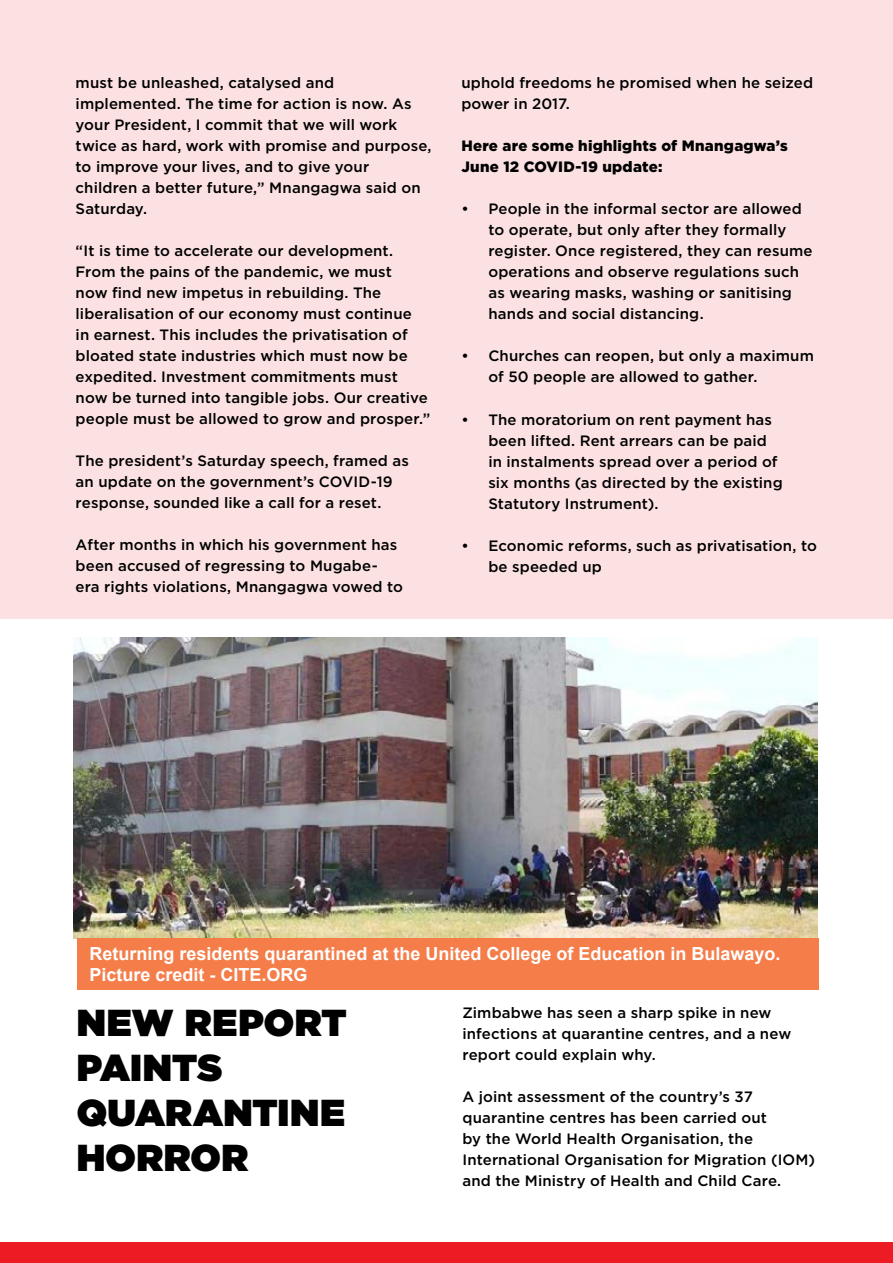
<style>
.page{position:relative;width:893px;height:1263px;background:#fff}
.page>*{position:absolute;margin:0;border:0;box-sizing:border-box;transform-origin:0 0}
.t1{font:900 37.5px/45px "Gotham";letter-spacing:.01em;color:#000}
.t2{font:700 18px/21.6px "Arial";color:#fff}
.t3{font:500 15px/21px "Gotham";letter-spacing:.01em;color:#000}
.t4{font:900 15px/21px "Gotham";letter-spacing:.015em;color:#000}
</style>
<div class="page">
<div style="left:0;top:0;width:893px;height:619px;background:#fce1e2"></div>
<img style="left:73px;top:638px;width:744px;height:300px">
<div style="left:77px;top:938px;width:741px;height:52px;background:#f47d4a"></div>
<div style="left:0;top:1242px;width:893px;height:21px;background:#ed1c24"></div>
<p class="t3" style="left:76px;top:72px;width:357px">must be unleashed, catalysed and implemented. The time for action is now. As your President, I commit that we will work twice as hard, work with promise and purpose, to improve your lives, and to give your children a better future,” Mnangagwa said on Saturday.</p>
<p class="t3" style="left:76px;top:240px;width:356px">“It is time to accelerate our development.<br>From the pains of the pandemic, we must<br>now find new impetus in rebuilding. The liberalisation of our economy must continue<br>in earnest. This includes the privatisation of bloated state industries which must now be expedited. Investment commitments must now be turned into tangible jobs. Our creative people must be allowed to grow and prosper.”</p>
<p class="t3" style="left:76px;top:450px;width:335px">The president’s Saturday speech, framed as an update on the government’s COVID-19 response, sounded like a call for a reset.</p>
<p class="t3" style="left:76px;top:534px;width:329px">After months in which his government has been accused of regressing to Mugabe&shy;era rights violations, Mnangagwa vowed to</p>
<p class="t3" style="left:461px;top:72px;width:353px">uphold freedoms he promised when he seized power in 2017.</p>
<p class="t4" style="left:461px;top:135px;width:328px">Here are some highlights of Mnangagwa’s<br>June 12 COVID-19 update:</p>
<p class="t3" style="left:488px;top:198px;width:326px;text-indent:-27px">• People in the informal sector are allowed to operate, but only after they formally register. Once registered, they can resume operations and observe regulations such as wearing masks, washing or sanitising hands and social distancing.</p>
<p class="t3" style="left:488px;top:345px;width:327px;text-indent:-27px">• Churches can reopen, but only a maximum of 50 people are allowed to gather.</p>
<p class="t3" style="left:488px;top:409px;width:296px;text-indent:-27px">• The moratorium on rent payment has been lifted. Rent arrears can be paid in instalments spread over a period of six months (as directed by the existing Statutory Instrument).</p>
<p class="t3" style="left:488px;top:535px;width:330px;text-indent:-27px">• Economic reforms, such as privatisation, to be speeded up</p>
<p class="t2" style="left:89px;top:943px;width:693px">Returning residents quarantined at the United College of Education in Bulawayo.<br>Picture credit - CITE.ORG</p>
<h1 class="t1" style="left:77px;top:999px;width:272px">NEW REPORT<br>PAINTS<br>QUARANTINE<br>HORROR</h1>
<p class="t3" style="left:462px;top:1002px;width:330px">Zimbabwe has seen a sharp spike in new infections at quarantine centres, and a new report could explain why.</p>
<p class="t3" style="left:462px;top:1086px;width:354px">A joint assessment of the country’s 37 quarantine centres has been carried out<br>by the World Health Organisation, the International Organisation for Migration (IOM) and the Ministry of Health and Child Care.</p>
</div>
